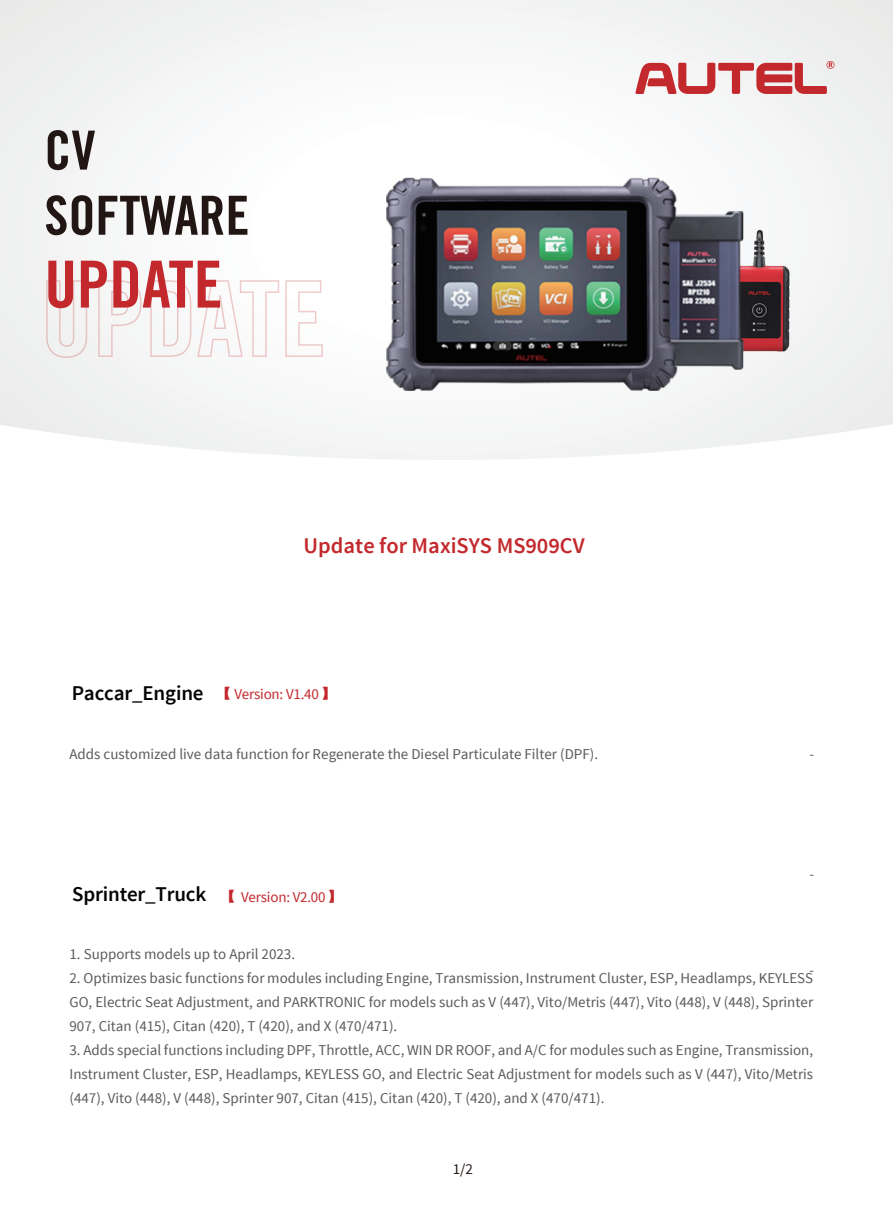
<style>
.page{position:relative;width:893px;height:1212px;background:#fff}
.page>*{position:absolute;margin:0;border:0;box-sizing:border-box;transform-origin:0 0}
.t1{font:64.95px "Trade Gothic LT Std Bd Cn 20";color:#c3282c}
.t2{font:54px/65.1px "Trade Gothic LT Std Bd Cn 20";color:#211613}
.t3{font:600 22.35px "Source Sans Pro";color:#c3282c}
.t4{font:600 21px "Source Sans Pro";letter-spacing:-.01em;color:#030303}
.t5{font:15px/24px "Source Sans Pro";color:#595a5b;text-align:justify}
.t6{font:15px "Source Sans Pro";color:#211613}
.s1{font-family:"Adobe Song Std";font-weight:300;font-size:15px;color:#c3282c}
.s2{font-weight:400;font-size:15px;color:#c3282c}
</style>
<div class="page">
<svg style="left:0;top:1px;width:892px;height:459px"></svg>
<svg style="left:635px;top:61px;width:199px;height:33px"></svg>
<svg style="left:46px;top:280px;width:42px;height:78px"></svg>
<svg style="left:97px;top:280px;width:45px;height:78px"></svg>
<svg style="left:150px;top:280px;width:173px;height:78px"></svg>
<img style="left:380px;top:154px;width:412px;height:256px">
<h2 class="t2" style="left:44px;top:117px;width:207px">CV<br>SOFTWARE</h2>
<h1 class="t1" style="left:44px;top:245px;width:180px">UPDATE</h1>
<h3 class="t3" style="left:304px;top:531px;width:283px">Update for MaxiSYS MS909CV</h3>
<h3 class="t4" style="left:72px;top:680px;width:266px">Paccar_Engine <span class="s1">【</span> <span class="s2">Version: V1.40</span> <span class="s1">】</span></h3>
<p class="t5" style="left:70px;top:742px;width:530px">Adds customized live data function for Regenerate the Diesel Particulate Filter (DPF).</p>
<h3 class="t4" style="left:72px;top:881px;width:272px">Sprinter_Truck <span class="s1">【</span> <span class="s2">Version: V2.00</span><span class="s1">】</span></h3>
<p class="t5" style="left:809px;top:742px;width:6px">-</p>
<p class="t5" style="left:809px;top:862px;width:6px">-</p>
<p class="t5" style="left:70px;top:942px;width:227px">1. Supports models up to April 2023.</p>
<p class="t5" style="left:70px;top:966px;width:745px">2. Optimizes basic functions for modules including Engine, Transmission, Instrument Cluster, ESP, Headlamps, KEYLESS GO, Electric Seat Adjustment, and PARKTRONIC for models such as V (447), Vito/Metris (447), Vito (448), V (448), Sprinter 907, Citan (415), Citan (420), T (420), and X (470/471).</p>
<p class="t5" style="left:70px;top:1038px;width:745px">3. Adds special functions including DPF, Throttle, ACC, WIN DR ROOF, and A/C for modules such as Engine, Transmission, Instrument Cluster, ESP, Headlamps, KEYLESS GO, and Electric Seat Adjustment for models such as V (447), Vito/Metris (447), Vito (448), V (448), Sprinter 907, Citan (415), Citan (420), T (420), and X (470/471).</p>
<p class="t5" style="left:809px;top:958px;width:6px">-</p>
<p class="t6" style="left:453px;top:1160px;width:22px">1/2</p>
</div>
